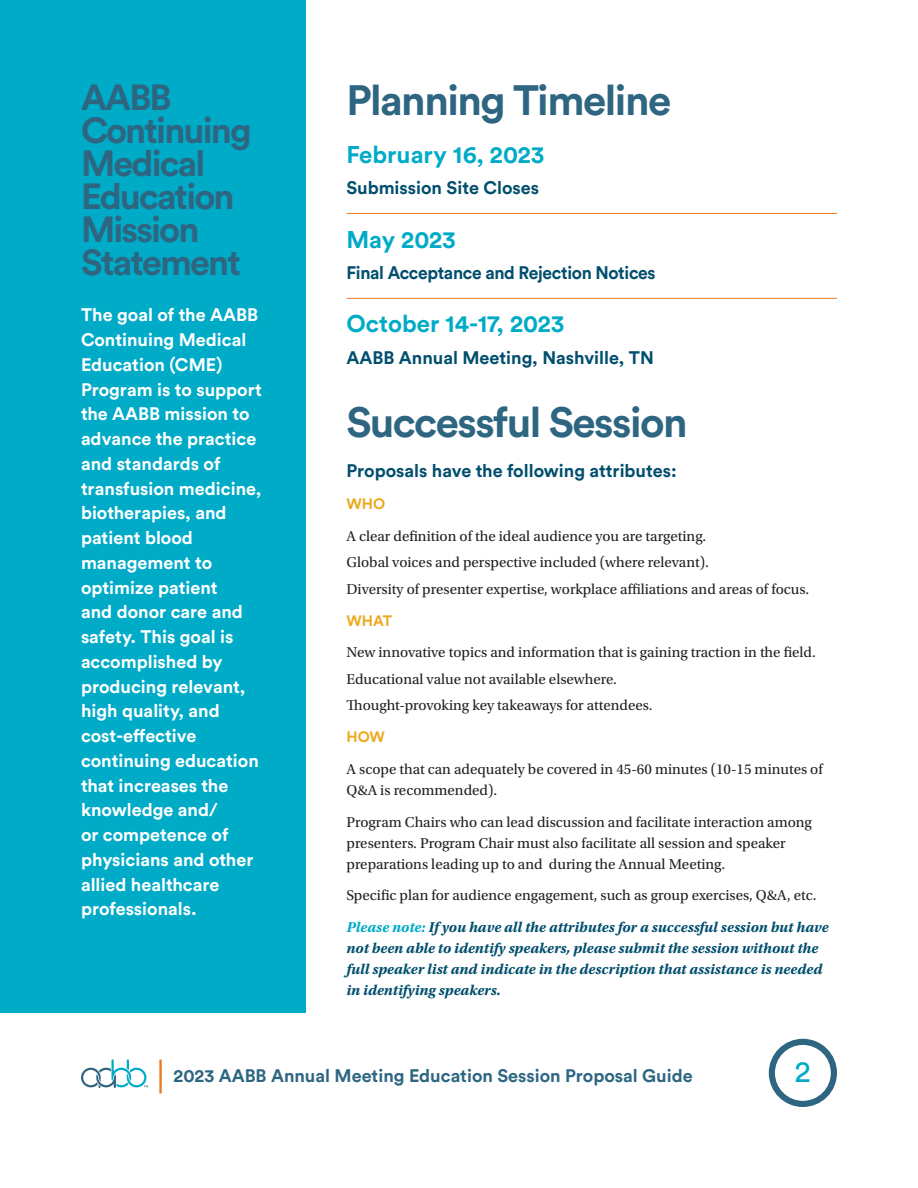
<style>
.page{position:relative;width:918px;height:1188px;background:#fff}
.page>*{position:absolute;margin:0;border:0;box-sizing:border-box;transform-origin:0 0}
.t1{font:700 42px "Circular Std";letter-spacing:-.035em;color:#2e6682}
.t2{font:700 36px/33px "Circular Std";letter-spacing:-.05em;color:#2e6682}
.t3{font:30px "Circular Std";color:#00abc8}
.t4{font:700 24px "Circular Std";color:#00abc8}
.t5{font:700 18px/24.8px "Circular Std";color:#fff}
.t6{font:700 18px "Circular Std";color:#014e6d}
.t7{font:700 18px "Circular Std";color:#2e6682}
.t8{font:700 18px "Circular Std";letter-spacing:-.02em;color:#014e6d}
.t9{font:15px/26.4px "Utopia Std";color:#231f20}
.t10{font:italic 700 15px/21px "Utopia Std";color:#014e6d}
.t11{font:700 15px "Circular Std";color:#ebaa20}
.s1{font-weight:700;font-style:italic;color:#00abc8}
.s2{font-weight:700;font-style:italic;color:#014e6d}
.s3{font-family:"Utopia Std";font-weight:400;font-size:36px;color:#ec7a23}
</style>
<div class="page">
<div style="left:0;top:0;width:306px;height:1012px;background:#00abc8"></div>
<hr style="left:346px;top:213px;width:491px;height:1px;background:#ec7a23">
<hr style="left:346px;top:298px;width:491px;height:1px;background:#ec7a23">
<svg style="left:81px;top:1059px;width:67px;height:29px"></svg>
<div style="left:769px;top:1039px;width:68px;height:68px;border:6px solid #2e6682;border-radius:50%"></div>
<h2 class="t2" style="left:81px;top:80px;width:172px">AABB<br>Continuing<br>Medical<br>Education<br>Mission<br>Statement</h2>
<p class="t5" style="left:81px;top:302px;width:182px">The goal of the AABB<br>Continuing Medical<br>Education (CME)<br>Program is to support the AABB mission to advance the practice and standards of transfusion medicine, biotherapies, and patient blood management to optimize patient<br>and donor care and safety. This goal is accomplished by producing relevant, high quality, and cost-effective continuing education that increases the knowledge and/<br>or competence of physicians and other allied healthcare professionals.</p>
<h1 class="t1" style="left:346px;top:73px;width:326px">Planning Timeline</h1>
<h3 class="t4" style="left:346px;top:139px;width:199px">February 16, 2023</h3>
<p class="t6" style="left:346px;top:177px;width:194px">Submission Site Closes</p>
<h3 class="t4" style="left:346px;top:224px;width:111px">May 2023</h3>
<p class="t8" style="left:346px;top:261px;width:311px">Final Acceptance and Rejection Notices</p>
<h3 class="t4" style="left:346px;top:309px;width:219px">October 14-17, 2023</h3>
<p class="t6" style="left:346px;top:346px;width:309px">AABB Annual Meeting, Nashville, TN</p>
<h1 class="t1" style="left:346px;top:395px;width:343px">Successful Session</h1>
<p class="t6" style="left:346px;top:459px;width:332px">Proposals have the following attributes:</p>
<p class="t11" style="left:346px;top:494px;width:40px">WHO</p>
<p class="t9" style="left:346px;top:523px;width:464px">A clear definition of the ideal audience you are targeting.<br>Global voices and perspective included (where relevant).<br>Diversity of presenter expertise, workplace affiliations and areas of focus.</p>
<p class="t11" style="left:346px;top:611px;width:47px">WHAT</p>
<p class="t9" style="left:346px;top:640px;width:471px">New innovative topics and information that is gaining traction in the field.<br>Educational value not available elsewhere.<br>Thought-provoking key takeaways for attendees.</p>
<p class="t11" style="left:346px;top:727px;width:40px">HOW</p>
<p class="t9" style="left:346px;top:759px;width:478px;line-height:21px">A scope that can adequately be covered in 45-60 minutes (10-15 minutes of<br>Q&amp;A is recommended).</p>
<p class="t9" style="left:346px;top:811px;width:467px;line-height:21px">Program Chairs who can lead discussion and facilitate interaction among presenters. Program Chair must also facilitate all session and speaker preparations leading up to and during the Annual Meeting.</p>
<p class="t9" style="left:346px;top:880px;width:484px;line-height:31.8px">Specific plan for audience engagement, such as group exercises, Q&amp;A, etc.<br><span class="s1">Please note:</span> <span class="s2">If you have all the attributes for a successful session but have</span></p>
<p class="t10" style="left:346px;top:938px;width:477px">not been able to identify speakers, please submit the session without the full speaker list and indicate in the description that assistance is needed in identifying speakers.</p>
<p class="t7" style="left:157px;top:1064px;width:537px"><span class="s3">|</span> 2023 AABB Annual Meeting Education Session Proposal Guide</p>
<h3 class="t3" style="left:795px;top:1053px;width:17px">2</h3>
</div>
